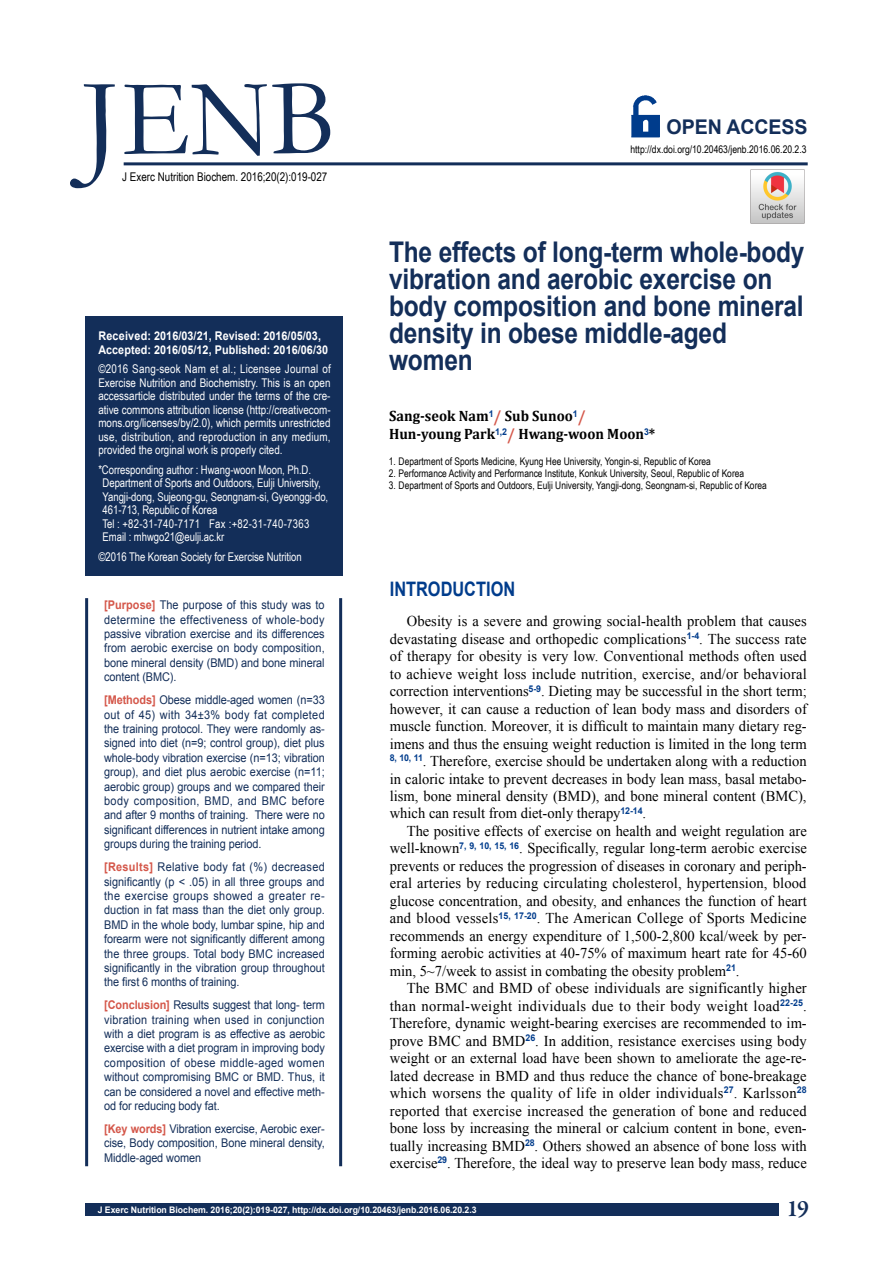
<style>
.page{position:relative;width:893px;height:1263px;background:#fff}
.page>*{position:absolute;margin:0;border:0;box-sizing:border-box;transform-origin:0 0}
.t1{font:700 28.5px/27px "Arial";letter-spacing:-.01em;color:#132e59;scale:.86 1}
.t2{font:600 24px "Garamond Premr Pro";color:#132e59}
.t3{font:700 20.25px "Arial";letter-spacing:-.005em;color:#132e59}
.t4{font:700 19.95px "Arial";color:#003c8c;scale:.82 1}
.t5{font:15px/17.5px "Times New Roman";color:#000;text-align:justify}
.t6{font:700 15px/18px "Cambria";color:#000;scale:.95 1}
.t7{font:12px/14.4px "Arial";letter-spacing:-.01em;color:#132e59;text-align:justify;scale:.91 1}
.t8{font:12px/13.5px "Arial Narrow";letter-spacing:-.005em;color:#fff;text-align:justify}
.t9{font:700 12px/13.5px "Arial";letter-spacing:.005em;color:#fff;scale:.9 1}
.t10{font:12px "Arial Narrow";color:#000}
.t11{font:10.5px "Arial Narrow";color:#000}
.t12{font:700 9px "Arial";letter-spacing:-.005em;color:#fff}
.s1{font-weight:700;color:#d4574a}
.s2{font-size:16.5px;color:#d4574a}
</style>
<div class="page">
<div style="left:85px;top:1203px;width:693px;height:13px;background:#132e59"></div>
<hr style="left:85px;top:598px;width:3px;height:568px;background:#132e59">
<hr style="left:339px;top:598px;width:3px;height:568px;background:#132e59">
<div style="left:86px;top:316px;width:257px;height:260px;background:#132e59"></div>
<img style="left:631px;top:95px;width:29px;height:43px">
<svg style="left:70px;top:84px;width:45px;height:104px"></svg>
<svg style="left:124px;top:83px;width:206px;height:73px"></svg>
<hr style="left:124px;top:162px;width:684px;height:3px;background:#132e59">
<img style="left:750px;top:169px;width:54px;height:54px">
<p class="t10" style="left:122px;top:168px;width:207px">J Exerc Nutrition Biochem. 2016;20(2):019-027</p>
<p class="t9" style="left:98px;top:330px;width:257px">Received: 2016/03/21, Revised: 2016/05/03,<br>Accepted: 2016/05/12, Published: 2016/06/30</p>
<p class="t8" style="left:98px;top:362px;width:234px">©2016 Sang-seok Nam et al.; Licensee Journal of Exercise Nutrition and Biochemistry. This is an open accessarticle distributed under the terms of the cre&shy;ative commons attribution license (http://creativecom&shy;mons.org/licenses/by/2.0), which permits unrestricted use, distribution, and reproduction in any medium, provided the orginal work is properly cited.</p>
<p class="t8" style="left:103px;top:462px;width:227px;text-align:left;text-indent:-4px">*Corresponding author : Hwang-woon Moon, Ph.D.<br>Department of Sports and Outdoors, Eulji University, Yangji-dong, Sujeong-gu, Seongnam-si, Gyeonggi-do, 461-713, Republic of Korea<br>Tel : +82-31-740-7171 Fax :+82-31-740-7363<br>Email : mhwgo21@eulji.ac.kr</p>
<p class="t8" style="left:98px;top:549px;width:205px">©2016 The Korean Society for Exercise Nutrition</p>
<p class="t7" style="left:104px;top:598px;width:244px"><span class="s1">[Purpose]</span> The purpose of this study was to determine the effectiveness of whole-body passive vibration exercise and its differences from aerobic exercise on body composition, bone mineral density (BMD) and bone mineral content (BMC).</p>
<p class="t7" style="left:104px;top:693px;width:244px"><span class="s1">[Methods]</span> Obese middle-aged women (n=33 out of 45) with 34±3% body fat completed the training protocol. They were randomly as&shy;signed into diet (n=9; control group), diet plus whole-body vibration exercise (n=13; vibration group), and diet plus aerobic exercise (n=11; aerobic group) groups and we compared their body composition, BMD, and BMC before and after 9 months of training. There were no significant differences in nutrient intake among groups during the training period.</p>
<p class="t7" style="left:104px;top:860px;width:244px"><span class="s1">[Results]</span> Relative body fat (%) decreased significantly (p &lt; .05) in all three groups and the exercise groups showed a greater re&shy;duction in fat mass than the diet only group.<br>BMD in the whole body, lumbar spine, hip and forearm were not significantly different among the three groups. Total body BMC increased significantly in the vibration group throughout the first 6 months of training.</p>
<p class="t7" style="left:104px;top:998px;width:244px"><span class="s1">[Conclusion]</span> Results suggest that long- term vibration training when used in conjunction with a diet program is as effective as aerobic exercise with a diet program in improving body composition of obese middle-aged women without compromising BMC or BMD. Thus, it can be considered a novel and effective meth&shy;od for reducing body fat.</p>
<p class="t7" style="left:104px;top:1122px;width:244px"><span class="s1">[Key words]</span> Vibration exercise, Aerobic exer&shy;cise, Body composition, Bone mineral density, Middle-aged women</p>
<h3 class="t3" style="left:666px;top:113px;width:143px">OPEN ACCESS</h3>
<p class="t11" style="left:630px;top:141px;width:178px">http://dx.doi.org/10.20463/jenb.2016.06.20.2.3</p>
<h1 class="t1" style="left:389px;top:239px;width:485px">The effects of long-term whole-body vibration and aerobic exercise on body composition and bone mineral density in obese middle-aged women</h1>
<p class="t6" style="left:389px;top:407px;width:282px">Sang-seok Nam<sup>1</sup><span class="s2">/</span> Sub Sunoo<sup>1</sup><span class="s2">/<br></span>Hun-young Park<sup>1,2</sup><span class="s2">/</span> Hwang-woon Moon<sup>3</sup>*</p>
<p class="t11" style="left:389px;top:453px;width:323px">1. Department of Sports Medicine, Kyung Hee University, Yongin-si, Republic of Korea</p>
<p class="t11" style="left:389px;top:465px;width:357px">2. Performance Activity and Performance Institute, Konkuk University, Seoul, Republic of Korea</p>
<p class="t11" style="left:389px;top:477px;width:379px">3. Department of Sports and Outdoors, Eulji University, Yangji-dong, Seongnam-si, Republic of Korea</p>
<h3 class="t4" style="left:390px;top:576px;width:154px">INTRODUCTION</h3>
<p class="t5" style="left:390px;top:612px;width:419px;text-indent:17px">Obesity is a severe and growing social-health problem that causes devastating disease and orthopedic complications<sup>1-4</sup>. The success rate of therapy for obesity is very low. Conventional methods often used to achieve weight loss include nutrition, exercise, and/or behavioral correction interventions<sup>5-9</sup>. Dieting may be successful in the short term; however, it can cause a reduction of lean body mass and disorders of muscle function. Moreover, it is difficult to maintain many dietary reg&shy;imens and thus the ensuing weight reduction is limited in the long term <sup>8,</sup> <sup>10,</sup> <sup>11</sup>. Therefore, exercise should be undertaken along with a reduction in caloric intake to prevent decreases in body lean mass, basal metabo&shy;lism, bone mineral density (BMD), and bone mineral content (BMC), which can result from diet-only therapy<sup>12-14</sup>.</p>
<p class="t5" style="left:390px;top:822px;width:419px;text-indent:17px">The positive effects of exercise on health and weight regulation are well-known<sup>7,</sup> <sup>9,</sup> <sup>10,</sup> <sup>15,</sup> <sup>16</sup>. Specifically, regular long-term aerobic exercise prevents or reduces the progression of diseases in coronary and periph&shy;eral arteries by reducing circulating cholesterol, hypertension, blood glucose concentration, and obesity, and enhances the function of heart and blood vessels<sup>15,</sup> <sup>17-20</sup>. The American College of Sports Medicine recommends an energy expenditure of 1,500-2,800 kcal/week by per&shy;forming aerobic activities at 40-75% of maximum heart rate for 45-60 min, 5~7/week to assist in combating the obesity problem<sup>21</sup>.</p>
<p class="t5" style="left:390px;top:979px;width:419px;text-indent:17px">The BMC and BMD of obese individuals are significantly higher than normal-weight individuals due to their body weight load<sup>22-25</sup>.<br>Therefore, dynamic weight-bearing exercises are recommended to im&shy;prove BMC and BMD<sup>26</sup>. In addition, resistance exercises using body weight or an external load have been shown to ameliorate the age-re&shy;lated decrease in BMD and thus reduce the chance of bone-breakage which worsens the quality of life in older individuals<sup>27</sup>. Karlsson<sup>28 </sup>reported that exercise increased the generation of bone and reduced bone loss by increasing the mineral or calcium content in bone, even&shy;tually increasing BMD<sup>28</sup>. Others showed an absence of bone loss with exercise<sup>29</sup>. Therefore, the ideal way to preserve lean body mass, reduce</p>
<p class="t12" style="left:98px;top:1204px;width:380px">J Exerc Nutrition Biochem. 2016;20(2):019-027, http://dx.doi.org/10.20463/jenb.2016.06.20.2.3</p>
<h2 class="t2" style="left:786px;top:1194px;width:24px">19</h2>
</div>
